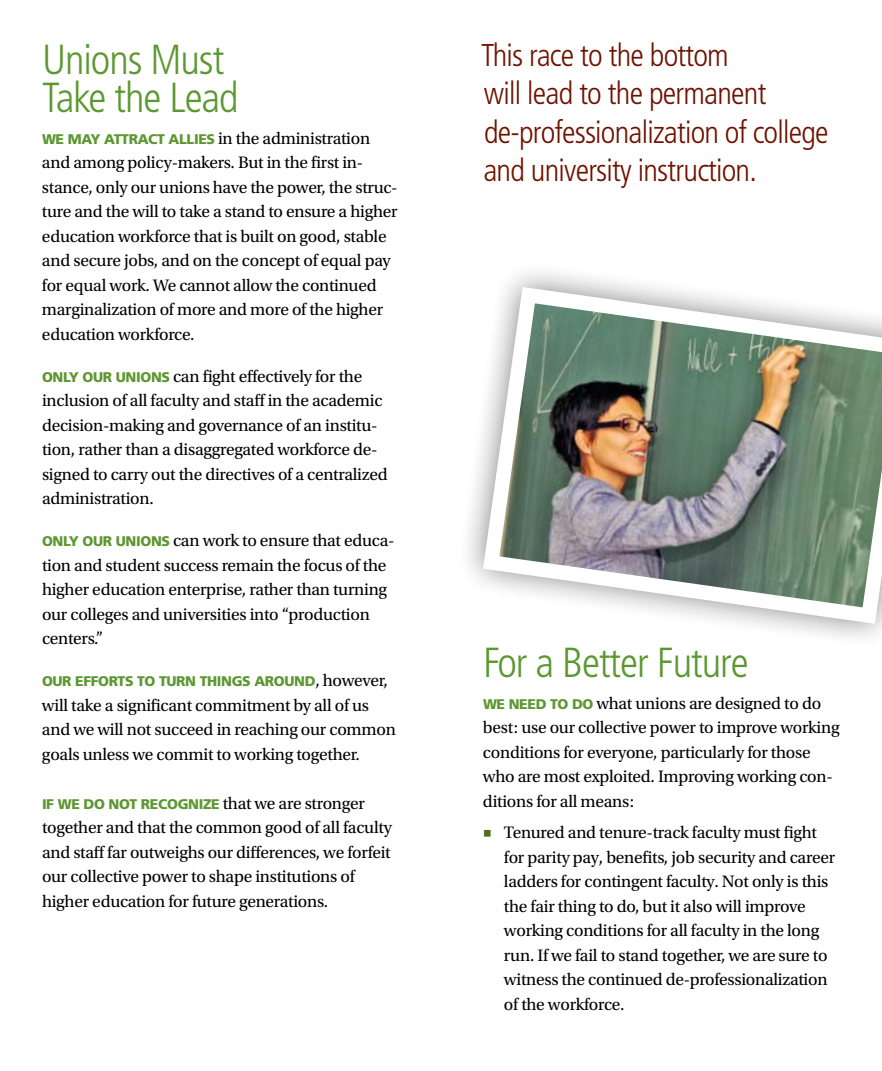
<style>
.page{position:relative;width:882px;height:1071px;background:#fff}
.page>*{position:absolute;margin:0;border:0;box-sizing:border-box;transform-origin:0 0}
.t1{font:300 condensed 42px/38.5px "Frutiger LT Std";letter-spacing:-.025em;color:#5d9732}
.t2{font:300 condensed 31.5px/38.5px "Frutiger LT Std";letter-spacing:-.025em;color:#6f1200}
.t3{font:17.5px/24.5px "Utopia Std";letter-spacing:-.015em;color:#000}
.t4{font:900 14px "Frutiger LT Std";letter-spacing:-.025em;color:#5d9732}
.s1{font-family:"Frutiger LT Std";font-weight:900;font-size:14px;color:#5d9732}
.s2{font-family:"Utopia Std";font-weight:400;font-size:17.5px;color:#000}
.s3{font-family:"Utopia Std Capt";color:#4f6f19}
</style>
<div class="page">
<svg style="left:468px;top:272px;width:409px;height:366px"></svg>
<img style="left:475px;top:279px;width:407px;height:353px">
<h1 class="t1" style="left:42px;top:40px;width:198px">Unions Must<br>Take the Lead</h1>
<p class="t3" style="left:42px;top:126px;width:357px"><span class="s1">WE MAY ATTRACT ALLIES</span> in the administration and among policy-makers. But in the first in&shy;stance, only our unions have the power, the struc&shy;ture and the will to take a stand to ensure a higher education workforce that is built on good, stable and secure jobs, and on the concept of equal pay for equal work. We cannot allow the continued marginalization of more and more of the higher education workforce.</p>
<p class="t3" style="left:42px;top:364px;width:347px"><span class="s1">ONLY OUR UNIONS</span> can fight effectively for the inclusion of all faculty and staff in the academic decision-making and governance of an institu&shy;tion, rather than a disaggregated workforce de&shy;signed to carry out the directives of a centralized administration.</p>
<p class="t3" style="left:42px;top:528px;width:354px"><span class="s1">ONLY OUR UNIONS</span> can work to ensure that educa&shy;tion and student success remain the focus of the higher education enterprise, rather than turning our colleges and universities into “production centers.”</p>
<p class="t4" style="left:42px;top:673px;width:347px">OUR EFFORTS TO TURN THINGS AROUND<span class="s2">, however,</span></p>
<p class="t3" style="left:42px;top:693px;width:355px">will take a significant commitment by all of us and we will not succeed in reaching our common goals unless we commit to working together.</p>
<p class="t4" style="left:42px;top:795px;width:324px">IF WE DO NOT RECOGNIZE <span class="s2">that we are stronger</span></p>
<p class="t3" style="left:42px;top:815px;width:351px">together and that the common good of all faculty and staff far outweighs our differences, we forfeit our collective power to shape institutions of higher education for future generations.</p>
<h2 class="t2" style="left:481px;top:36px;width:349px">This race to the bottom<br>will lead to the permanent de-professionalization of college and university instruction.</h2>
<h1 class="t1" style="left:483px;top:644px;width:267px">For a Better Future</h1>
<p class="t3" style="left:483px;top:691px;width:358px"><span class="s1">WE NEED TO DO</span> what unions are designed to do best: use our collective power to improve working conditions for everyone, particularly for those who are most exploited. Improving working con&shy;ditions for all means:</p>
<p class="t3" style="left:504px;top:821px;width:333px;text-indent:-21px"><span class="s3">■</span> Tenured and tenure-track faculty must fight for parity pay, benefits, job security and career ladders for contingent faculty. Not only is this the fair thing to do, but it also will improve working conditions for all faculty in the long run. If we fail to stand together, we are sure to witness the continued de-professionalization of the workforce.</p>
</div>
